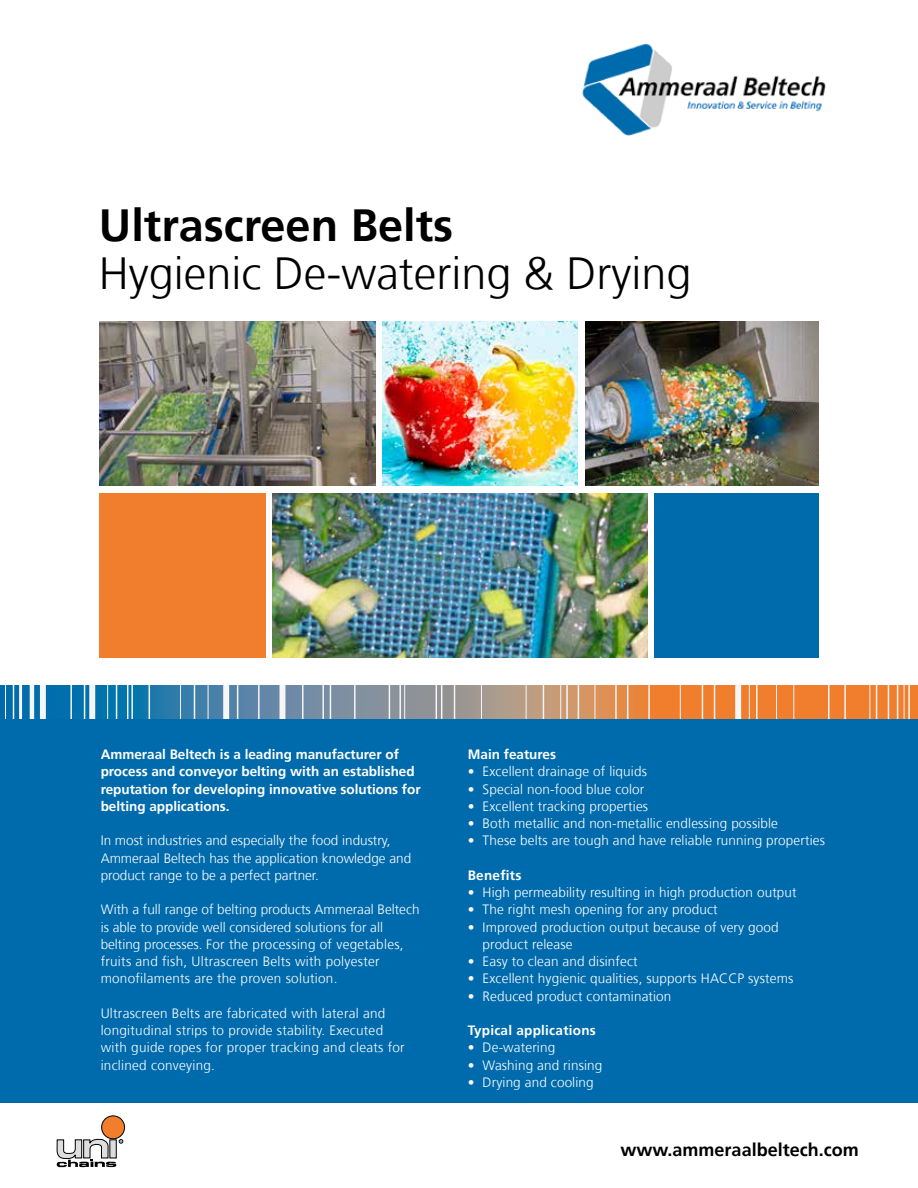
<style>
.page{position:relative;width:918px;height:1188px;background:#fff}
.page>*{position:absolute;margin:0;border:0;box-sizing:border-box;transform-origin:0 0}
.t1{font:300 45px "Frutiger";color:#000}
.t2{font:700 45px "Frutiger";color:#000}
.t3{font:700 18px "Frutiger";color:#000}
.t4{font:300 13.5px/17.2px "Frutiger";letter-spacing:.01em;color:#fff}
.t5{font:700 13.5px/17.2px "Frutiger";color:#fff}
.t6{font:700 13.5px "Frutiger";letter-spacing:.02em;color:#fff}
</style>
<div class="page">
<div style="left:0;top:720px;width:918px;height:383px;background:#006bac"></div>
<div style="left:102px;top:1116px;width:23px;height:23px;background:#f07e2d;border-radius:50%"></div>
<div style="left:101px;top:1116px;width:24px;height:23px;border:1px solid #000;border-radius:50%"></div>
<svg style="left:57px;top:1138px;width:66px;height:29px"></svg>
<div style="left:110px;top:1140px;width:6px;height:18px;background:#dcdcdc"></div>
<img style="left:582px;top:43px;width:244px;height:92px">
<svg style="left:0;top:685px;width:917px;height:33px;background:#978778"></svg>
<hr style="left:5px;top:685px;width:1px;height:33px;background:#f6f6f6">
<hr style="left:19px;top:685px;width:3px;height:33px;background:#f6f6f6">
<div style="left:89px;top:685px;width:6px;height:33px;background:#f6f6f6"></div>
<div style="left:223px;top:685px;width:6px;height:33px;background:#f6f6f6"></div>
<div style="left:280px;top:685px;width:5px;height:33px;background:#f6f6f6"></div>
<hr style="left:30px;top:685px;width:4px;height:33px;background:#f6f6f6">
<hr style="left:13px;top:685px;width:1px;height:33px;background:#f6f6f6">
<div style="left:40px;top:685px;width:6px;height:33px;background:#f6f6f6"></div>
<hr style="left:70px;top:685px;width:2px;height:33px;background:#f6f6f6">
<hr style="left:84px;top:685px;width:1px;height:33px;background:#f6f6f6">
<hr style="left:116px;top:685px;width:1px;height:33px;background:#f6f6f6">
<hr style="left:127px;top:685px;width:1px;height:33px;background:#f6f6f6">
<hr style="left:131px;top:685px;width:2px;height:33px;background:#f6f6f6">
<hr style="left:149px;top:685px;width:1px;height:33px;background:#f6f6f6">
<hr style="left:194px;top:685px;width:1px;height:33px;background:#f6f6f6">
<hr style="left:237px;top:685px;width:1px;height:33px;background:#f6f6f6">
<hr style="left:258px;top:685px;width:2px;height:33px;background:#f6f6f6">
<hr style="left:302px;top:685px;width:1px;height:33px;background:#f6f6f6">
<hr style="left:322px;top:685px;width:2px;height:33px;background:#f6f6f6">
<hr style="left:330px;top:685px;width:1px;height:33px;background:#f6f6f6">
<hr style="left:389px;top:685px;width:1px;height:33px;background:#f6f6f6">
<hr style="left:399px;top:685px;width:2px;height:33px;background:#f6f6f6">
<hr style="left:436px;top:685px;width:1px;height:33px;background:#f6f6f6">
<hr style="left:441px;top:685px;width:1px;height:33px;background:#f6f6f6">
<hr style="left:454px;top:685px;width:1px;height:33px;background:#f6f6f6">
<hr style="left:543px;top:685px;width:1px;height:33px;background:#f6f6f6">
<hr style="left:566px;top:685px;width:2px;height:33px;background:#f6f6f6">
<hr style="left:578px;top:685px;width:1px;height:33px;background:#f6f6f6">
<hr style="left:615px;top:685px;width:2px;height:33px;background:#f6f6f6">
<hr style="left:627px;top:685px;width:1px;height:33px;background:#f6f6f6">
<hr style="left:648px;top:685px;width:2px;height:33px;background:#f6f6f6">
<hr style="left:702px;top:685px;width:1px;height:33px;background:#f6f6f6">
<hr style="left:714px;top:685px;width:1px;height:33px;background:#f6f6f6">
<hr style="left:756px;top:685px;width:2px;height:33px;background:#f6f6f6">
<hr style="left:828px;top:685px;width:2px;height:33px;background:#f6f6f6">
<hr style="left:844px;top:685px;width:2px;height:33px;background:#f6f6f6">
<hr style="left:876px;top:685px;width:1px;height:33px;background:#f6f6f6">
<hr style="left:888px;top:685px;width:1px;height:33px;background:#f6f6f6">
<hr style="left:897px;top:685px;width:1px;height:33px;background:#f6f6f6">
<hr style="left:908px;top:685px;width:2px;height:33px;background:#f6f6f6">
<hr style="left:404px;top:685px;width:1px;height:33px;background:#f6f6f6">
<hr style="left:917px;top:685px;width:1px;height:33px;background:#f6f6f6">
<hr style="left:481px;top:685px;width:1px;height:33px;background:#f6f6f6">
<hr style="left:526px;top:685px;width:1px;height:33px;background:#f6f6f6">
<hr style="left:595px;top:685px;width:1px;height:33px;background:#f6f6f6">
<hr style="left:680px;top:685px;width:1px;height:33px;background:#f6f6f6">
<hr style="left:749px;top:685px;width:1px;height:33px;background:#f6f6f6">
<hr style="left:776px;top:685px;width:1px;height:33px;background:#f6f6f6">
<hr style="left:794px;top:685px;width:1px;height:33px;background:#f6f6f6">
<hr style="left:870px;top:685px;width:1px;height:33px;background:#f6f6f6">
<hr style="left:904px;top:685px;width:1px;height:33px;background:#f6f6f6">
<div style="left:735px;top:685px;width:6px;height:33px;background:#f6f6f6"></div>
<hr style="left:560px;top:685px;width:1px;height:33px;background:#f6f6f6">
<hr style="left:354px;top:685px;width:2px;height:33px;background:#f6f6f6">
<hr style="left:107px;top:685px;width:1px;height:33px;background:#f6f6f6">
<hr style="left:180px;top:685px;width:1px;height:33px;background:#f6f6f6">
<hr style="left:208px;top:685px;width:1px;height:33px;background:#f6f6f6">
<div style="left:99px;top:493px;width:167px;height:165px;background:#f07e2d"></div>
<img style="left:99px;top:321px;width:276px;height:164px">
<img style="left:382px;top:321px;width:196px;height:164px">
<img style="left:585px;top:321px;width:234px;height:164px">
<img style="left:273px;top:493px;width:374px;height:165px">
<div style="left:655px;top:493px;width:164px;height:165px;background:#006bac"></div>
<h1 class="t2" style="left:99px;top:199px;width:356px">Ultrascreen Belts</h1>
<h1 class="t1" style="left:99px;top:248px;width:594px">Hygienic De-watering &amp; Drying</h1>
<p class="t5" style="left:101px;top:746px;width:322px">Ammeraal Beltech is a leading manufacturer of process and conveyor belting with an established reputation for developing innovative solutions for belting applications.</p>
<p class="t4" style="left:101px;top:832px;width:312px">In most industries and especially the food industry,<br>Ammeraal Beltech has the application knowledge and product range to be a perfect partner.</p>
<p class="t4" style="left:101px;top:901px;width:320px">With a full range of belting products Ammeraal Beltech is able to provide well considered solutions for all belting processes. For the processing of vegetables, fruits and fish, Ultrascreen Belts with polyester monofilaments are the proven solution.</p>
<p class="t4" style="left:101px;top:1005px;width:306px">Ultrascreen Belts are fabricated with lateral and longitudinal strips to provide stability. Executed with guide ropes for proper tracking and cleats for inclined conveying.</p>
<p class="t5" style="left:468px;top:746px;width:90px">Main features</p>
<p class="t4" style="left:468px;top:763px;width:181px">• Excellent drainage of liquids</p>
<p class="t4" style="left:468px;top:780px;width:178px">• Special non-food blue color</p>
<p class="t4" style="left:468px;top:798px;width:182px">• Excellent tracking properties</p>
<p class="t4" style="left:468px;top:815px;width:312px">• Both metallic and non-metallic endlessing possible</p>
<p class="t4" style="left:468px;top:832px;width:359px">• These belts are tough and have reliable running properties</p>
<p class="t6" style="left:468px;top:867px;width:55px">Benefits</p>
<p class="t4" style="left:468px;top:884px;width:330px">• High permeability resulting in high production output</p>
<p class="t4" style="left:468px;top:901px;width:251px">• The right mesh opening for any product</p>
<p class="t4" style="left:483px;top:918px;width:298px;text-indent:-15px">• Improved production output because of very good product release</p>
<p class="t4" style="left:468px;top:953px;width:171px">• Easy to clean and disinfect</p>
<p class="t4" style="left:468px;top:970px;width:327px">• Excellent hygienic qualities, supports HACCP systems</p>
<p class="t4" style="left:468px;top:987px;width:205px">• Reduced product contamination</p>
<p class="t6" style="left:468px;top:1022px;width:130px">Typical applications</p>
<p class="t4" style="left:468px;top:1039px;width:89px">• De-watering</p>
<p class="t4" style="left:468px;top:1056px;width:136px">• Washing and rinsing</p>
<p class="t4" style="left:468px;top:1074px;width:127px">• Drying and cooling</p>
<h2 class="t3" style="left:621px;top:1139px;width:240px">www.ammeraalbeltech.com</h2>
</div>
